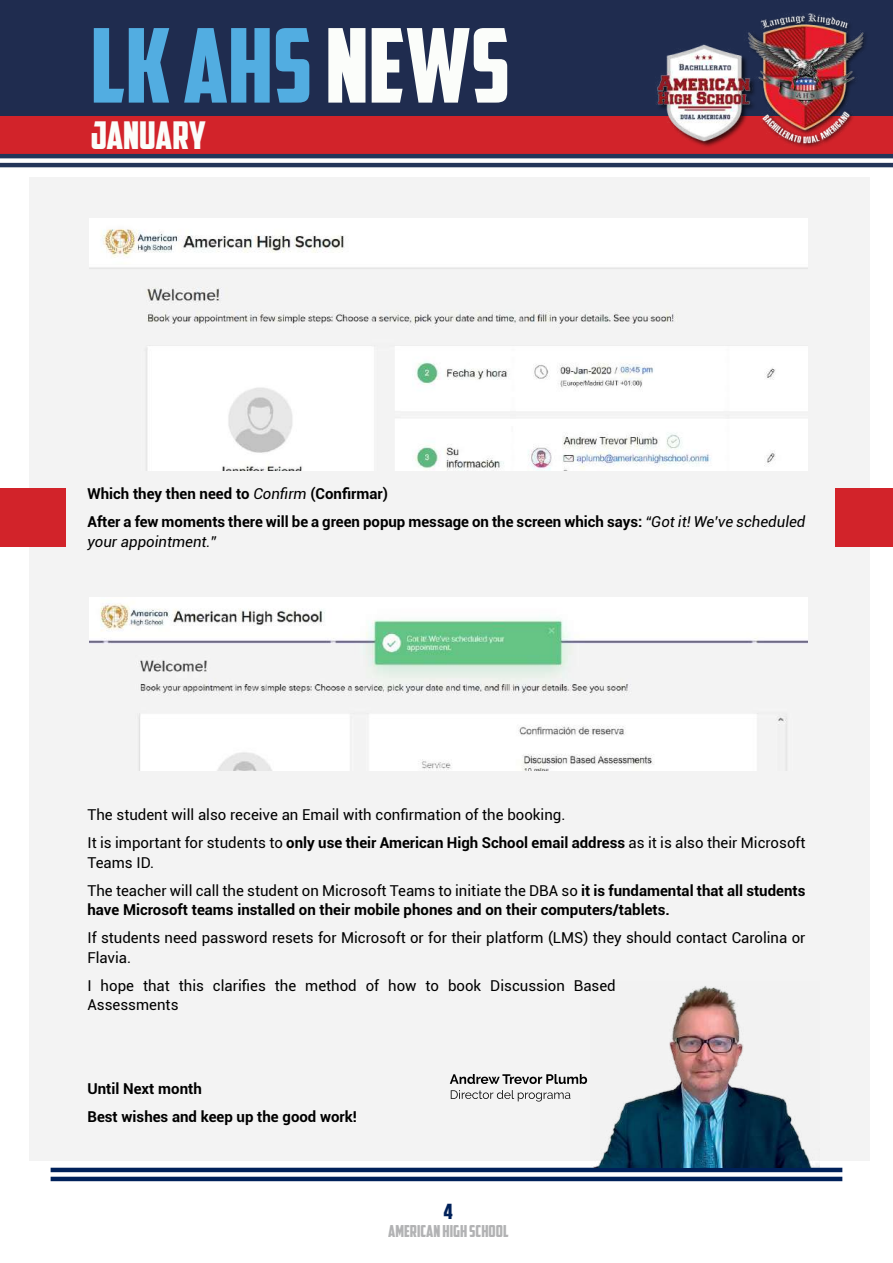
<style>
.page{position:relative;width:893px;height:1263px;background:#fff}
.page>*{position:absolute;margin:0;border:0;box-sizing:border-box;transform-origin:0 0}
.t1{font:102.75px "American Captain";color:#52ade1}
.t2{font:38.1px "American Captain";color:#fbfdfa}
.t3{font:21px "American Captain";color:#00215a}
.t4{font:16.5px "American Captain";color:#656669}
.t5{font:15px/28px "Roboto";color:#000}
.t6{font:700 15px/28px "Roboto";color:#000}
.t7{font:italic 15px "Roboto";color:#000}
.s1{color:#fbfdfa}
.s2{font-weight:400;font-style:italic}
.s3{font-weight:700}
</style>
<div class="page">
<div style="left:29px;top:178px;width:841px;height:983px;background:#f3f3f3"></div>
<div style="left:0;top:0;width:893px;height:144px;background:#1f2c4f"></div>
<div style="left:0;top:116px;width:893px;height:39px;background:#d2232a"></div>
<hr style="left:0;top:154px;width:893px;height:4px;background:#233559">
<hr style="left:0;top:163px;width:893px;height:4px;background:#233559">
<img style="left:656px;top:44px;width:88px;height:103px">
<img style="left:744px;top:13px;width:122px;height:135px">
<svg style="left:50px;top:1176px;width:793px;height:3px"></svg>
<hr style="left:51px;top:1168px;width:791px;height:4px;background:#00215a">
<hr style="left:51px;top:1177px;width:791px;height:4px;background:#00215a">
<img style="left:89px;top:218px;width:718px;height:252px">
<img style="left:89px;top:597px;width:718px;height:173px">
<img style="left:590px;top:986px;width:230px;height:182px">
<svg style="left:451px;top:1090px;width:119px;height:11px"></svg>
<svg style="left:450px;top:1074px;width:137px;height:10px"></svg>
<div style="left:0;top:488px;width:65px;height:59px;background:#d2232a"></div>
<div style="left:835px;top:488px;width:58px;height:59px;background:#d2232a"></div>
<h1 class="t1" style="left:91px;top:4px;width:421px">LK AHS <span class="s1">NEWS</span></h1>
<h2 class="t2" style="left:91px;top:112px;width:117px">JANUARY</h2>
<p class="t6" style="left:87px;top:479px;width:719px">Which they then need to <span class="s2">Confirm</span> (Confirmar)<br>After a few moments there will be a green popup message on the screen which says: <span class="s2">“Got it! We’ve scheduled</span></p>
<p class="t7" style="left:87px;top:531px;width:130px">your appointment.”</p>
<p class="t5" style="left:87px;top:800px;width:719px">The student will also receive an Email with confirmation of the booking.<br>It is important for students to <span class="s3">only use their American High School email address</span> as it is also their Microsoft</p>
<p class="t5" style="left:87px;top:848px;width:719px">Teams ID.<br>The teacher will call the student on Microsoft Teams to initiate the DBA so <span class="s3">it is fundamental that all students</span></p>
<p class="t6" style="left:87px;top:895px;width:584px">have Microsoft teams installed on their mobile phones and on their computers/tablets.</p>
<p class="t5" style="left:87px;top:927px;width:719px;line-height:19.5px">If students need password resets for Microsoft or for their platform (LMS) they should contact Carolina or<br>Flavia.</p>
<p class="t5" style="left:87px;top:975px;width:530px;line-height:19.5px">I hope that this clarifies the method of how to book Discussion Based<br>Assessments</p>
<p class="t6" style="left:87px;top:1074px;width:271px">Until Next month<br>Best wishes and keep up the good work!</p>
<h3 class="t3" style="left:444px;top:1199px;width:11px">4</h3>
<p class="t4" style="left:388px;top:1220px;width:122px">AMERICAN HIGH SCHOOL</p>
</div>
